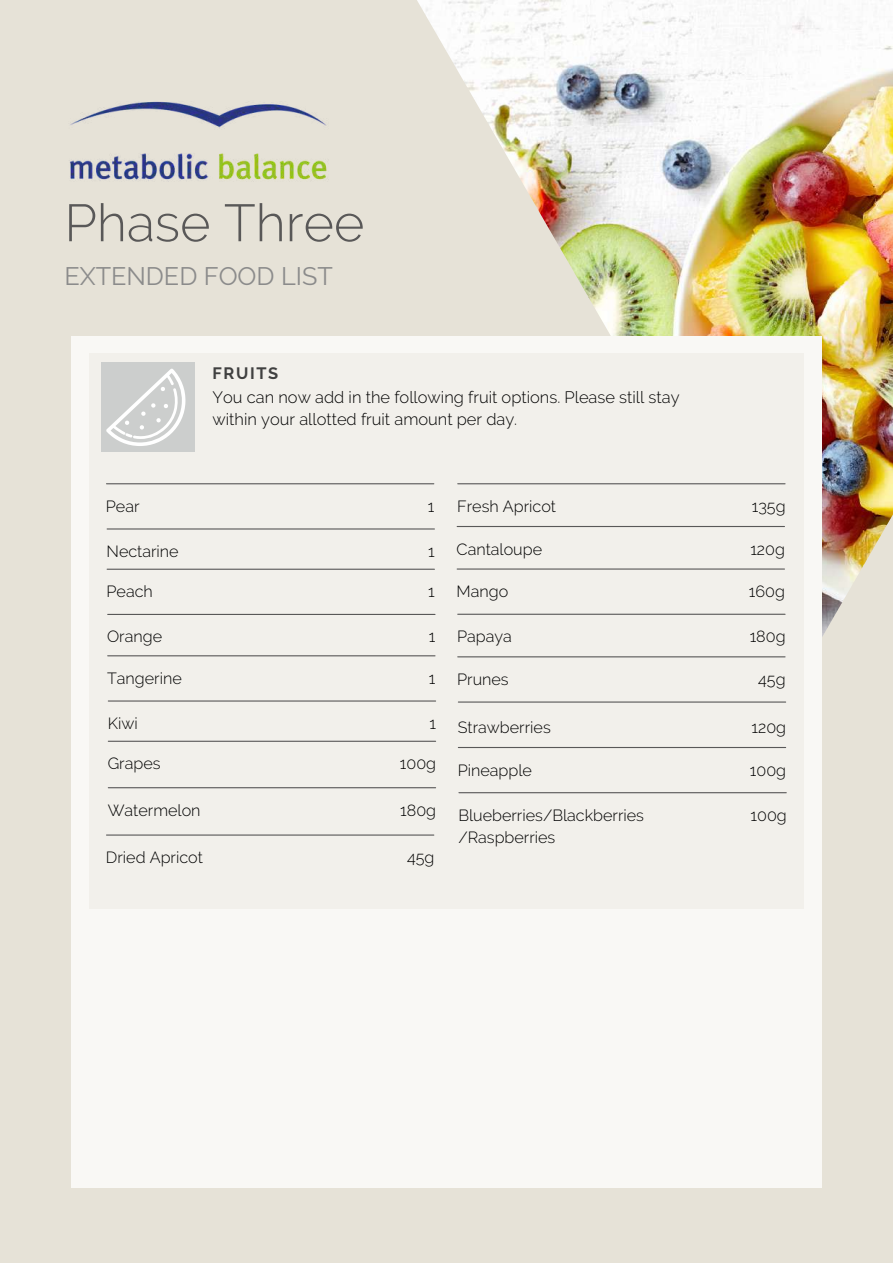
<style>
.page{position:relative;width:893px;height:1264px;background:#fff}
.page>*{position:absolute;margin:0;border:0;box-sizing:border-box;transform-origin:0 0}
.t1{font:300 52.2px "Raleway";color:#595858}
.t2{font:25.2px "Raleway";color:#8b8b8b}
.t3{font:300 16.5px/22.5px "Raleway";color:#000}
.t4{font:700 16.35px "Raleway";letter-spacing:.1em;color:#404040}
.t5{font:300 16.2px/22.5px "Raleway";color:#000}
</style>
<div class="page">
<div style="left:0;top:0;width:892px;height:1262px;background:#e6e2d7"></div>
<img style="left:417px;top:0;width:475px;height:669px">
<div style="left:72px;top:336px;width:749px;height:851px;background:#f9f8f5"></div>
<div style="left:89px;top:353px;width:714px;height:556px;background:#f2f0eb"></div>
<div style="left:101px;top:362px;width:93px;height:90px;background:#cccecd"></div>
<svg style="left:106px;top:368px;width:80px;height:78px"></svg>
<hr style="left:106px;top:483px;width:328px;height:1px;background:#595858">
<hr style="left:107px;top:528px;width:327px;height:1px;background:#595858">
<hr style="left:107px;top:568px;width:327px;height:2px;background:#595858">
<hr style="left:108px;top:614px;width:327px;height:1px;background:#595858">
<hr style="left:108px;top:655px;width:327px;height:1px;background:#595858">
<hr style="left:108px;top:700px;width:327px;height:1px;background:#595858">
<hr style="left:108px;top:740px;width:327px;height:1px;background:#595858">
<hr style="left:108px;top:787px;width:327px;height:1px;background:#595858">
<hr style="left:106px;top:834px;width:328px;height:1px;background:#595858">
<hr style="left:457px;top:483px;width:328px;height:1px;background:#595858">
<hr style="left:457px;top:526px;width:327px;height:1px;background:#595858">
<hr style="left:457px;top:568px;width:327px;height:1px;background:#595858">
<hr style="left:457px;top:613px;width:328px;height:2px;background:#595858">
<hr style="left:457px;top:656px;width:328px;height:1px;background:#595858">
<hr style="left:458px;top:701px;width:327px;height:1px;background:#595858">
<hr style="left:458px;top:747px;width:327px;height:1px;background:#595858">
<hr style="left:459px;top:792px;width:327px;height:1px;background:#595858">
<img style="left:69px;top:101px;width:258px;height:81px">
<h1 class="t1" style="left:64px;top:192px;width:301px">Phase Three</h1>
<h2 class="t2" style="left:64px;top:261px;width:270px">EXTENDED FOOD LIST</h2>
<p class="t4" style="left:212px;top:363px;width:67px">FRUITS</p>
<p class="t3" style="left:212px;top:385px;width:468px">You can now add in the following fruit options. Please still stay within your allotted fruit amount per day.</p>
<p class="t5" style="left:106px;top:495px;width:35px">Pear</p>
<p class="t5" style="left:427px;top:495px;width:8px">1</p>
<p class="t5" style="left:106px;top:540px;width:74px">Nectarine</p>
<p class="t5" style="left:428px;top:540px;width:8px">1</p>
<p class="t5" style="left:106px;top:580px;width:48px">Peach</p>
<p class="t5" style="left:428px;top:580px;width:8px">1</p>
<p class="t5" style="left:107px;top:625px;width:56px">Orange</p>
<p class="t5" style="left:429px;top:625px;width:8px">1</p>
<p class="t5" style="left:107px;top:667px;width:76px">Tangerine</p>
<p class="t5" style="left:429px;top:667px;width:8px">1</p>
<p class="t5" style="left:108px;top:712px;width:31px">Kiwi</p>
<p class="t5" style="left:429px;top:712px;width:8px">1</p>
<p class="t5" style="left:108px;top:752px;width:54px">Grapes</p>
<p class="t5" style="left:400px;top:752px;width:38px">100g</p>
<p class="t5" style="left:108px;top:798px;width:94px">Watermelon</p>
<p class="t5" style="left:400px;top:798px;width:37px">180g</p>
<p class="t5" style="left:106px;top:846px;width:99px">Dried Apricot</p>
<p class="t5" style="left:407px;top:846px;width:29px">45g</p>
<p class="t5" style="left:457px;top:495px;width:100px">Fresh Apricot</p>
<p class="t5" style="left:751px;top:495px;width:35px">135g</p>
<p class="t5" style="left:456px;top:537px;width:87px">Cantaloupe</p>
<p class="t5" style="left:750px;top:537px;width:36px">120g</p>
<p class="t5" style="left:456px;top:580px;width:53px">Mango</p>
<p class="t5" style="left:748px;top:580px;width:38px">160g</p>
<p class="t5" style="left:457px;top:625px;width:56px">Papaya</p>
<p class="t5" style="left:749px;top:625px;width:37px">180g</p>
<p class="t5" style="left:457px;top:668px;width:53px">Prunes</p>
<p class="t5" style="left:758px;top:668px;width:29px">45g</p>
<p class="t5" style="left:458px;top:716px;width:94px">Strawberries</p>
<p class="t5" style="left:751px;top:716px;width:36px">120g</p>
<p class="t5" style="left:458px;top:758px;width:76px">Pineapple</p>
<p class="t5" style="left:749px;top:758px;width:38px">100g</p>
<p class="t5" style="left:458px;top:803px;width:187px">Blueberries/Blackberries /Raspberries</p>
<p class="t5" style="left:750px;top:803px;width:38px">100g</p>
</div>
